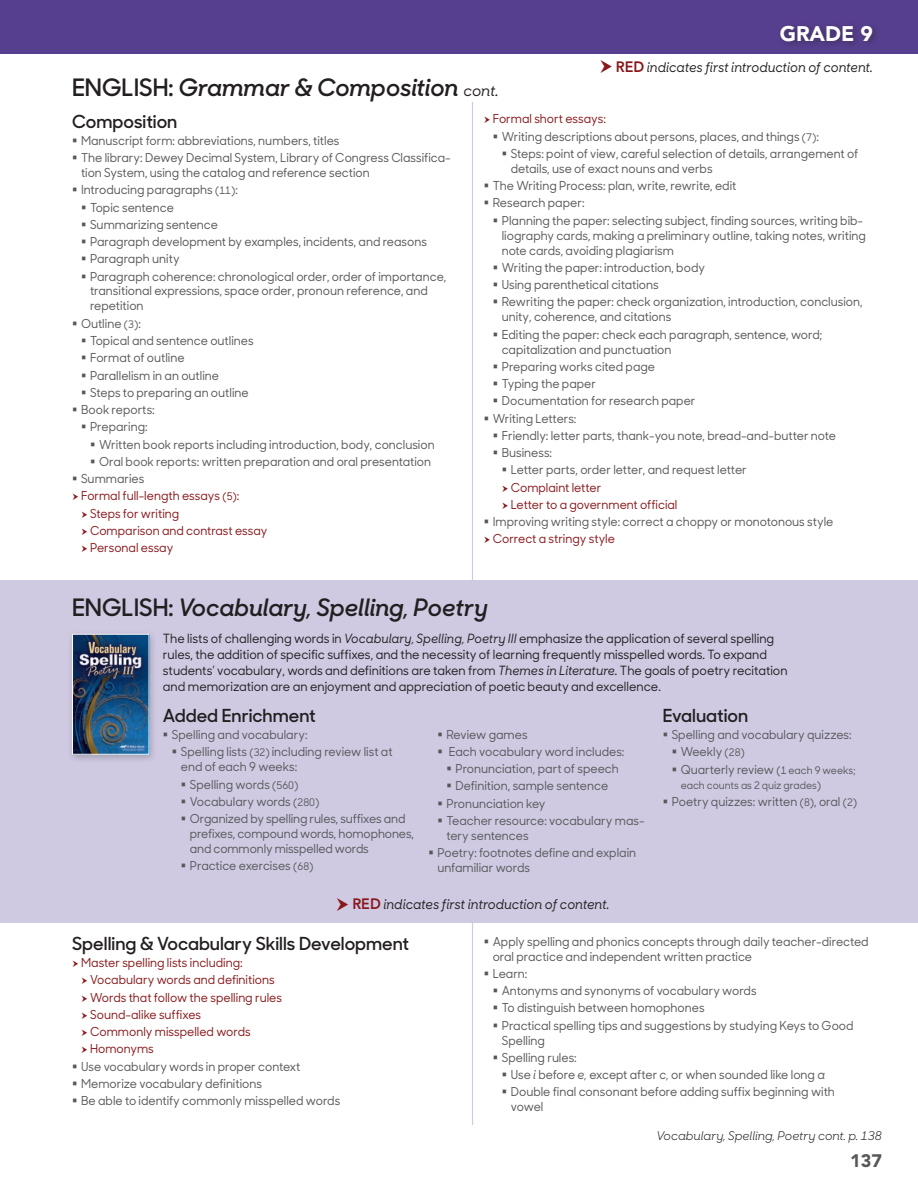
<style>
.page{position:relative;width:918px;height:1188px;background:#fff}
.page>*{position:absolute;margin:0;border:0;box-sizing:border-box;transform-origin:0 0}
.SS_Subjects_Subheads{font:italic 600 24px "Sharp Sans No 1";color:#231f20}
.t1{font:900 21px "Avenir";color:#fff}
.SS_Subhead_under_ite{font:600 18px "Sharp Sans No 1";color:#231f20}
.t2{font:900 18px "Avenir";color:#57585a}
.SS_Introduction_to_c{font:italic 500 13.5px "Sharp Sans No 1";color:#231f20;scale:.95 1}
.SS_Opening_Paragraph{font:500 12.75px/15.8px "Sharp Sans No 1";color:#231f20;scale:.95 1}
.t3{font:500 12.3px/15px "Sharp Sans No 1";color:#57585a;scale:.95 1}
.t4{font:500 12.3px "Sharp Sans No 1";color:#88181b;scale:.95 1}
.SS_Item_cont__on_nex{font:italic 12px "Sharp Sans No 1";color:#231f20}
.t5{font:500 10.5px "Sharp Sans No 1";color:#57585a;scale:.95 1}
.s1{font-style:normal}
.s2{font-weight:500;font-size:15px}
.s3{font-family:"Avenir";font-weight:800;font-style:normal;font-size:15px;color:#88181b}
.s4{font-size:10.5px}
.s5{font-style:italic}
</style>
<div class="page">
<hr style="left:472px;top:102px;width:1px;height:1023px;background:#cfcae2">
<div style="left:0;top:0;width:918px;height:54px;background:#573f8f"></div>
<div style="left:775px;top:21px;width:106px;height:28px;background:#231f20;opacity:.5"></div>
<div style="left:0;top:580px;width:918px;height:343px;background:#cfcae2"></div>
<div style="left:67px;top:630px;width:90px;height:134px;background:#231f20;opacity:.25"></div>
<img style="left:74px;top:636px;width:73px;height:117px">
<div style="left:72px;top:634px;width:77px;height:121px;border:1px solid #fff"></div>
<h2 class="t1" style="left:780px;top:20px;width:95px">GRADE 9</h2>
<p class="SS_Subjects_Subheads" style="left:72px;top:67px;width:428px"><span class="s1">ENGLISH:</span> Grammar &amp; Composition <span class="s2">cont.</span></p>
<p class="SS_Introduction_to_c" style="left:616px;top:57px;width:272px"><span class="s3">RED</span> indicates first introduction of content.</p>
<p class="SS_Subhead_under_ite" style="left:72px;top:107px;width:107px">Composition</p>
<p class="t3" style="left:81px;top:132px;width:274px">Manuscript form: abbreviations, numbers, titles</p>
<p class="t3" style="left:81px;top:150px;width:391px">The library: Dewey Decimal System, Library of Congress Classifica&shy;tion System, using the catalog and reference section</p>
<p class="t3" style="left:81px;top:182px;width:167px">Introducing paragraphs <span class="s4">(11)</span>:</p>
<p class="t3" style="left:90px;top:199px;width:90px">Topic sentence</p>
<p class="t3" style="left:90px;top:216px;width:136px">Summarizing sentence</p>
<p class="t3" style="left:90px;top:234px;width:356px">Paragraph development by examples, incidents, and reasons</p>
<p class="t3" style="left:90px;top:251px;width:96px">Paragraph unity</p>
<p class="t3" style="left:90px;top:268px;width:377px">Paragraph coherence: chronological order, order of importance, transitional expressions, space order, pronoun reference, and repetition</p>
<p class="t3" style="left:81px;top:315px;width:65px">Outline <span class="s4">(3)</span>:</p>
<p class="t3" style="left:90px;top:333px;width:174px">Topical and sentence outlines</p>
<p class="t3" style="left:90px;top:350px;width:101px">Format of outline</p>
<p class="t3" style="left:90px;top:367px;width:137px">Parallelism in an outline</p>
<p class="t3" style="left:90px;top:384px;width:169px">Steps to preparing an outline</p>
<p class="t3" style="left:81px;top:402px;width:79px">Book reports:</p>
<p class="t3" style="left:90px;top:419px;width:62px">Preparing:</p>
<p class="t3" style="left:99px;top:436px;width:355px">Written book reports including introduction, body, conclusion</p>
<p class="t3" style="left:99px;top:453px;width:351px">Oral book reports: written preparation and oral presentation</p>
<p class="t3" style="left:81px;top:471px;width:68px">Summaries</p>
<p class="t4" style="left:81px;top:487px;width:168px">Formal full-length essays <span class="s4">(5)</span>:</p>
<p class="t4" style="left:90px;top:504px;width:96px">Steps for writing</p>
<p class="t4" style="left:90px;top:521px;width:188px">Comparison and contrast essay</p>
<p class="t4" style="left:90px;top:539px;width:89px">Personal essay</p>
<p class="t4" style="left:493px;top:110px;width:121px">Formal short essays:</p>
<p class="t3" style="left:502px;top:128px;width:335px">Writing descriptions about persons, places, and things <span class="s4">(7)</span>:</p>
<p class="t3" style="left:511px;top:145px;width:367px">Steps: point of view, careful selection of details, arrangement of details, use of exact nouns and verbs</p>
<p class="t3" style="left:493px;top:178px;width:258px">The Writing Process: plan, write, rewrite, edit</p>
<p class="t3" style="left:493px;top:195px;width:98px">Research paper:</p>
<p class="t3" style="left:502px;top:212px;width:385px">Planning the paper: selecting subject, finding sources, writing bib&shy;liography cards, making a preliminary outline, taking notes, writing note cards, avoiding plagiarism</p>
<p class="t3" style="left:502px;top:259px;width:215px">Writing the paper: introduction, body</p>
<p class="t3" style="left:502px;top:277px;width:167px">Using parenthetical citations</p>
<p class="t3" style="left:502px;top:294px;width:381px">Rewriting the paper: check organization, introduction, conclusion, unity, coherence, and citations</p>
<p class="t3" style="left:502px;top:326px;width:339px">Editing the paper: check each paragraph, sentence, word; capitalization and punctuation</p>
<p class="t3" style="left:502px;top:358px;width:163px">Preparing works cited page</p>
<p class="t3" style="left:502px;top:376px;width:101px">Typing the paper</p>
<p class="t3" style="left:502px;top:393px;width:205px">Documentation for research paper</p>
<p class="t3" style="left:493px;top:410px;width:90px">Writing Letters:</p>
<p class="t3" style="left:502px;top:427px;width:353px">Friendly: letter parts, thank-you note, bread-and-butter note</p>
<p class="t3" style="left:502px;top:445px;width:55px">Business:</p>
<p class="t3" style="left:511px;top:462px;width:250px">Letter parts, order letter, and request letter</p>
<p class="t4" style="left:511px;top:478px;width:97px">Complaint letter</p>
<p class="t4" style="left:511px;top:495px;width:177px">Letter to a government official</p>
<p class="t3" style="left:493px;top:514px;width:360px">Improving writing style: correct a choppy or monotonous style</p>
<p class="t4" style="left:493px;top:530px;width:130px">Correct a stringy style</p>
<p class="SS_Subjects_Subheads" style="left:72px;top:587px;width:417px"><span class="s1">ENGLISH:</span> Vocabulary, Spelling, Poetry</p>
<p class="SS_Opening_Paragraph" style="left:163px;top:630px;width:659px">The lists of challenging words in <span class="s5">Vocabulary, Spelling, Poetry III</span> emphasize the application of several spelling rules, the addition of specific suffixes, and the necessity of learning frequently misspelled words. To expand students’ vocabulary, words and definitions are taken from <span class="s5">Themes in Literature.</span> The goals of poetry recitation and memorization are an enjoyment and appreciation of poetic beauty and excellence.</p>
<p class="SS_Subhead_under_ite" style="left:163px;top:701px;width:154px">Added Enrichment</p>
<p class="t3" style="left:172px;top:727px;width:144px">Spelling and vocabulary:</p>
<p class="t3" style="left:181px;top:744px;width:224px">Spelling lists <span class="s4">(32)</span> including review list at end of each 9 weeks:</p>
<p class="t3" style="left:190px;top:776px;width:116px">Spelling words <span class="s4">(560)</span></p>
<p class="t3" style="left:190px;top:793px;width:138px">Vocabulary words <span class="s4">(280)</span></p>
<p class="t3" style="left:190px;top:811px;width:237px">Organized by spelling rules, suffixes and prefixes, compound words, homophones, and commonly misspelled words</p>
<p class="t3" style="left:190px;top:858px;width:132px">Practice exercises <span class="s4">(68)</span></p>
<p class="SS_Subhead_under_ite" style="left:663px;top:701px;width:87px">Evaluation</p>
<p class="t3" style="left:672px;top:727px;width:191px">Spelling and vocabulary quizzes:</p>
<p class="t3" style="left:681px;top:744px;width:69px">Weekly <span class="s4">(28)</span></p>
<p class="t3" style="left:681px;top:761px;width:185px">Quarterly review <span class="s4">(1 each 9 weeks;</span></p>
<p class="t5" style="left:681px;top:777px;width:149px">each counts as 2 quiz grades)</p>
<p class="t3" style="left:672px;top:793px;width:197px">Poetry quizzes: written <span class="s4">(8)</span>, oral <span class="s4">(2)</span></p>
<p class="t3" style="left:446px;top:726px;width:87px">Review games</p>
<p class="t3" style="left:449px;top:744px;width:186px">Each vocabulary word includes:</p>
<p class="t3" style="left:455px;top:761px;width:174px">Pronunciation, part of speech</p>
<p class="t3" style="left:455px;top:778px;width:162px">Definition, sample sentence</p>
<p class="t3" style="left:446px;top:795px;width:106px">Pronunciation key</p>
<p class="t3" style="left:446px;top:813px;width:210px">Teacher resource: vocabulary mas&shy;tery sentences</p>
<p class="t3" style="left:437px;top:845px;width:211px">Poetry: footnotes define and explain unfamiliar words</p>
<p class="SS_Introduction_to_c" style="left:352px;top:895px;width:272px"><span class="s3">RED</span> indicates first introduction of content.</p>
<p class="SS_Subhead_under_ite" style="left:72px;top:929px;width:338px">Spelling &amp; Vocabulary Skills Development</p>
<p class="t4" style="left:81px;top:954px;width:172px">Master spelling lists including:</p>
<p class="t4" style="left:90px;top:971px;width:196px">Vocabulary words and definitions</p>
<p class="t4" style="left:90px;top:988px;width:203px">Words that follow the spelling rules</p>
<p class="t4" style="left:90px;top:1005px;width:118px">Sound-alike suffixes</p>
<p class="t4" style="left:90px;top:1023px;width:171px">Commonly misspelled words</p>
<p class="t4" style="left:90px;top:1040px;width:69px">Homonyms</p>
<p class="t3" style="left:81px;top:1058px;width:232px">Use vocabulary words in proper context</p>
<p class="t3" style="left:81px;top:1075px;width:192px">Memorize vocabulary definitions</p>
<p class="t3" style="left:81px;top:1093px;width:274px">Be able to identify commonly misspelled words</p>
<p class="t3" style="left:493px;top:933px;width:397px">Apply spelling and phonics concepts through daily teacher-directed oral practice and independent written practice</p>
<p class="t3" style="left:493px;top:965px;width:38px">Learn:</p>
<p class="t3" style="left:502px;top:983px;width:270px">Antonyms and synonyms of vocabulary words</p>
<p class="t3" style="left:502px;top:1000px;width:215px">To distinguish between homophones</p>
<p class="t3" style="left:502px;top:1017px;width:372px">Practical spelling tips and suggestions by studying Keys to Good<br>Spelling</p>
<p class="t3" style="left:502px;top:1049px;width:81px">Spelling rules:</p>
<p class="t3" style="left:511px;top:1067px;width:332px">Use <span class="s5">i</span> before <span class="s5">e,</span> except after <span class="s5">c,</span> or when sounded like long <span class="s5">a</span></p>
<p class="t3" style="left:511px;top:1084px;width:343px">Double final consonant before adding suffix beginning with vowel</p>
<p class="SS_Item_cont__on_nex" style="left:657px;top:1127px;width:227px">Vocabulary, Spelling, Poetry cont. p. 138</p>
<h3 class="t2" style="left:850px;top:1150px;width:33px">137</h3>
</div>
